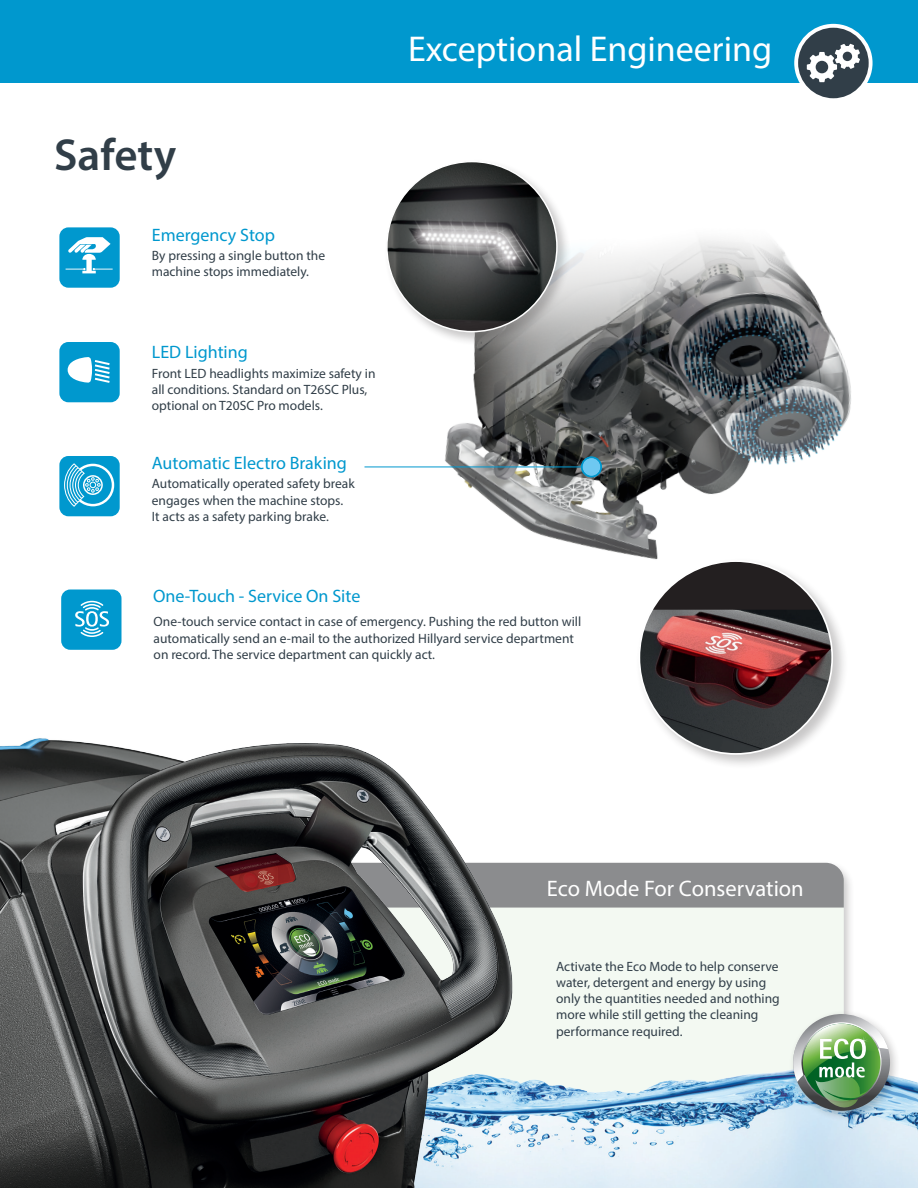
<style>
.page{position:relative;width:918px;height:1188px;background:#fff}
.page>*{position:absolute;margin:0;border:0;box-sizing:border-box;transform-origin:0 0}
.t1{font:600 45px "Myriad Pro";color:#313e48}
.t2{font:36px "Myriad Pro";color:#fff}
.t3{font:22.5px "Myriad Pro";color:#fff}
.t4{font:18px "Myriad Pro";color:#0098ce}
.Testi_capitoli{font:13.5px/16.2px "Myriad Pro";color:#313e48}
</style>
<div class="page">
<div style="left:519px;top:908px;width:325px;height:127px;background:#f3f9f2"></div>
<div style="left:519px;top:863px;width:325px;height:45px;background:#8b8c8e"></div>
<img style="left:519px;top:1035px;width:399px;height:153px">
<div style="left:0;top:0;width:918px;height:83px;background:#0098ce"></div>
<svg style="left:794px;top:24px;width:79px;height:78px"></svg>
<div style="left:798px;top:28px;width:71px;height:70px;background:#313e48;border-radius:50%"></div>
<svg style="left:807px;top:44px;width:53px;height:38px"></svg>
<div style="left:59px;top:227px;width:61px;height:61px;background:#0098ce;border-radius:9px"></div>
<svg style="left:65px;top:237px;width:48px;height:37px"></svg>
<div style="left:59px;top:342px;width:61px;height:60px;background:#0098ce;border-radius:9px"></div>
<svg style="left:67px;top:357px;width:43px;height:26px"></svg>
<div style="left:61px;top:590px;width:61px;height:60px;background:#0098ce;border-radius:9px"></div>
<img style="left:414px;top:239px;width:437px;height:318px">
<div style="left:59px;top:456px;width:61px;height:60px;background:#0098ce;border-radius:9px"></div>
<svg style="left:64px;top:463px;width:51px;height:44px"></svg>
<hr style="left:364px;top:467px;width:226px;height:1px;background:#0098ce">
<div style="left:582px;top:457px;width:19px;height:20px;background:#6ec8f1;border-radius:50%"></div>
<div style="left:581px;top:457px;width:21px;height:20px;border:1px solid #0098ce;border-radius:50%"></div>
<div style="left:582px;top:457px;width:19px;height:20px;border:1px solid #0098ce;border-radius:50%"></div>
<div style="left:582px;top:458px;width:19px;height:18px;border:1px solid #0098ce;border-radius:50%"></div>
<div style="left:384px;top:158px;width:187px;height:188px;background:#231f20;opacity:.25"></div>
<img style="left:387px;top:162px;width:170px;height:170px;border-radius:85px">
<svg style="left:75px;top:600px;width:34px;height:37px"></svg>
<div style="left:636px;top:557px;width:212px;height:213px;background:#231f20;opacity:.25"></div>
<div style="left:639px;top:561px;width:193px;height:193px;background:#231f20;border-radius:50%"></div>
<img style="left:639px;top:610px;width:193px;height:144px">
<div style="left:789px;top:1009px;width:112px;height:113px;background:#231f20;opacity:.25"></div>
<img style="left:793px;top:1014px;width:95px;height:94px">
<img style="left:0;top:738px;width:519px;height:450px">
<p class="t1" style="left:54px;top:127px;width:124px">Safety</p>
<p class="t4" style="left:152px;top:223px;width:125px">Emergency Stop</p>
<p class="Testi_capitoli" style="left:152px;top:247px;width:175px">By pressing a single button the machine stops immediately.</p>
<p class="t4" style="left:152px;top:341px;width:98px">LED Lighting</p>
<p class="Testi_capitoli" style="left:152px;top:365px;width:225px">Front LED headlights maximize safety in</p>
<p class="Testi_capitoli" style="left:152px;top:381px;width:217px">all conditions. Standard on T26SC Plus, optional on T20SC Pro models.</p>
<p class="t4" style="left:152px;top:451px;width:197px">Automatic Electro Braking</p>
<p class="Testi_capitoli" style="left:152px;top:475px;width:204px">Automatically operated safety break</p>
<p class="Testi_capitoli" style="left:152px;top:492px;width:193px">engages when the machine stops.</p>
<p class="Testi_capitoli" style="left:152px;top:508px;width:178px">It acts as a safety parking brake.</p>
<p class="t4" style="left:153px;top:585px;width:209px">One-Touch - Service On Site</p>
<p class="t2" style="left:408px;top:26px;width:366px">Exceptional Engineering</p>
<p class="Testi_capitoli" style="left:154px;top:613px;width:429px">One-touch service contact in case of emergency. Pushing the red button will automatically send an e-mail to the authorized Hillyard service department on record. The service department can quickly act.</p>
<p class="t3" style="left:547px;top:874px;width:258px">Eco Mode For Conservation</p>
<p class="Testi_capitoli" style="left:556px;top:958px;width:225px">Activate the Eco Mode to help conserve water, detergent and energy by using only the quantities needed and nothing more while still getting the cleaning performance required.</p>
</div>
